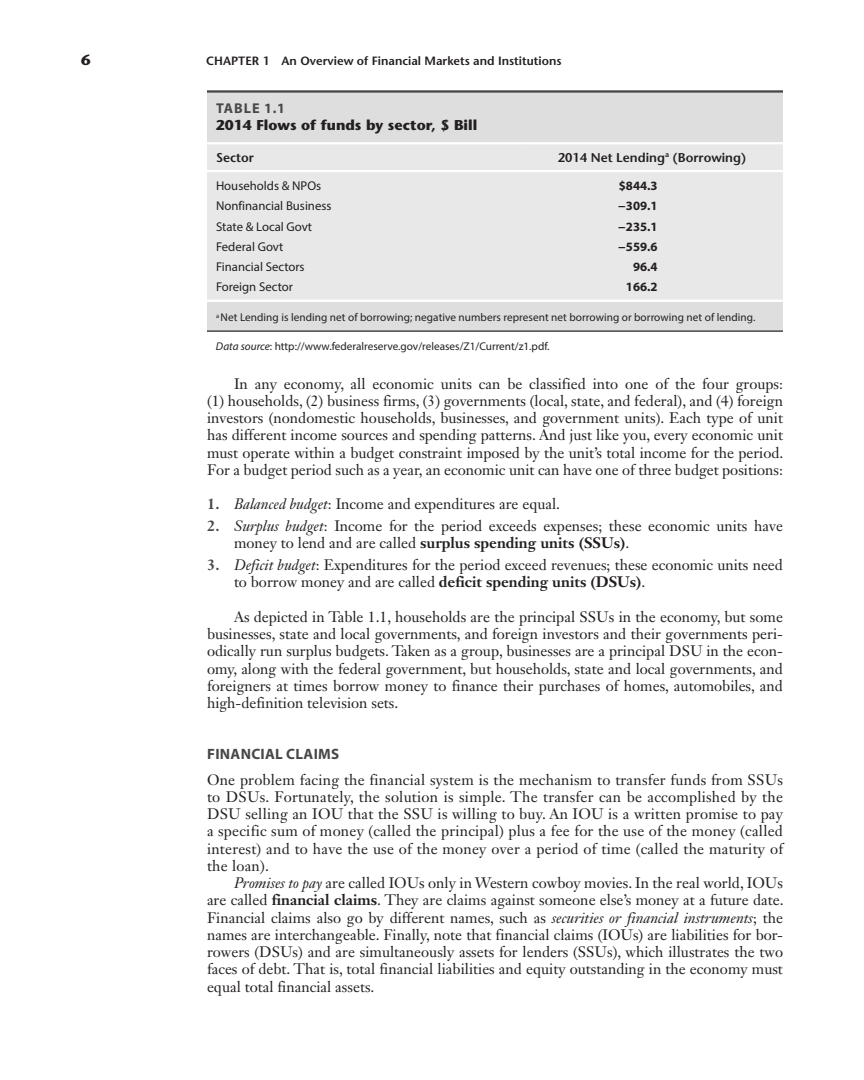
<style>
.page{position:relative;width:864px;height:1080px;background:#fff}
.page>*{position:absolute;margin:0;border:0;box-sizing:border-box;transform-origin:0 0}
.t1{font:15px/17.2px "Janson Text LT Std";color:#231f20;text-align:justify}
.t2{font:700 15px "Myriad Pro";letter-spacing:.02em;color:#484848}
.t3{font:700 15px "Stone Sans Std";color:#231f20}
.t4{font:700 14.25px "Stone Sans Std";color:#231f20}
.t5{font:700 14.25px "Myriad Pro";letter-spacing:.07em;color:#484848}
.t6{font:12.75px "Myriad Pro";color:#231f20}
.t7{font:700 12.75px "Myriad Pro";color:#231f20}
.t8{font:600 12.75px "Stone Sans Std";color:#231f20}
.t9{font:600 12px "Stone Sans Std";color:#231f20}
.t10{font:11.25px "Myriad Pro";letter-spacing:.005em;color:#231f20}
.s1{font-style:italic}
.s2{font-weight:700;color:#484848}
.s3{font-weight:700}
</style>
<div class="page">
<div style="left:207px;top:90px;width:576px;height:240px;background:#dedede"></div>
<hr style="left:207px;top:90px;width:576px;height:3px;background:#484848">
<hr style="left:207px;top:330px;width:576px;height:2px;background:#484848">
<div style="left:207px;top:144px;width:576px;height:156px;background:#e8e8e8"></div>
<hr style="left:207px;top:300px;width:314px;height:2px;background:#fff">
<hr style="left:521px;top:142px;width:262px;height:2px;background:#fff">
<hr style="left:521px;top:170px;width:262px;height:2px;background:#fff">
<hr style="left:207px;top:142px;width:314px;height:2px;background:#fff">
<hr style="left:207px;top:170px;width:314px;height:2px;background:#fff">
<hr style="left:521px;top:300px;width:262px;height:2px;background:#fff">
<p class="t3" style="left:81px;top:51px;width:11px">6</p>
<p class="t9" style="left:206px;top:54px;width:357px">CHAPTER 1 An Overview of Financial Markets and Institutions</p>
<p class="t5" style="left:216px;top:99px;width:71px">TABLE 1.1</p>
<p class="t4" style="left:216px;top:117px;width:263px">2014 Flows of funds by sector, $ Bill</p>
<p class="t8" style="left:216px;top:150px;width:39px">Sector</p>
<p class="t8" style="left:558px;top:150px;width:190px">2014 Net Lending<sup>a</sup> (Borrowing)</p>
<p class="t6" style="left:216px;top:178px;width:107px">Households &amp; NPOs</p>
<p class="t7" style="left:619px;top:178px;width:40px">$844.3</p>
<p class="t6" style="left:216px;top:198px;width:117px">Nonfinancial Business</p>
<p class="t7" style="left:618px;top:198px;width:41px">−309.1</p>
<p class="t6" style="left:216px;top:219px;width:98px">State &amp; Local Govt</p>
<p class="t7" style="left:618px;top:218px;width:41px">−235.1</p>
<p class="t6" style="left:216px;top:239px;width:69px">Federal Govt</p>
<p class="t7" style="left:618px;top:238px;width:41px">−559.6</p>
<p class="t6" style="left:216px;top:259px;width:90px">Financial Sectors</p>
<p class="t7" style="left:633px;top:259px;width:26px">96.4</p>
<p class="t6" style="left:216px;top:279px;width:78px">Foreign Sector</p>
<p class="t7" style="left:626px;top:279px;width:33px">166.2</p>
<p class="t10" style="left:216px;top:311px;width:541px"><sup>a</sup> Net Lending is lending net of borrowing; negative numbers represent net borrowing or borrowing net of lending.</p>
<p class="t10" style="left:216px;top:339px;width:335px"><span class="s1">Data source</span>: http://www.federalreserve.gov/releases/Z1/Current/z1.pdf.</p>
<p class="t1" style="left:207px;top:375px;width:578px;text-indent:27px">In any economy, all economic units can be classified into one of the four groups: (1) households, (2) business firms, (3) governments (local, state, and federal), and (4) foreign investors (nondomestic households, businesses, and government units). Each type of unit has different income sources and spending patterns. And just like you, every economic unit must operate within a budget constraint imposed by the unit’s total income for the period.<br>For a budget period such as a year, an economic unit can have one of three budget positions:</p>
<p class="t1" style="left:207px;top:495px;width:355px"><span class="s2">1.</span> <span class="s1">Balanced budget</span>: Income and expenditures are equal.</p>
<p class="t1" style="left:234px;top:517px;width:550px;text-indent:-27px"><span class="s2">2.</span> <span class="s1">Surplus budget</span>: Income for the period exceeds expenses; these economic units have money to lend and are called <span class="s3">surplus spending units (SSUs)</span>.</p>
<p class="t1" style="left:234px;top:556px;width:550px;text-indent:-27px"><span class="s2">3.</span> <span class="s1">Deficit budget</span>: Expenditures for the period exceed revenues; these economic units need to borrow money and are called <span class="s3">deficit spending units (DSUs)</span>.</p>
<p class="t1" style="left:207px;top:608px;width:578px;text-indent:27px">As depicted in Table 1.1, households are the principal SSUs in the economy, but some businesses, state and local governments, and foreign investors and their governments peri&shy;odically run surplus budgets. Taken as a group, businesses are a principal DSU in the econ&shy;omy, along with the federal government, but households, state and local governments, and foreigners at times borrow money to finance their purchases of homes, automobiles, and high‐definition television sets.</p>
<p class="t2" style="left:207px;top:744px;width:134px">FINANCIAL CLAIMS</p>
<p class="t1" style="left:207px;top:771px;width:578px">One problem facing the financial system is the mechanism to transfer funds from SSUs to DSUs. Fortunately, the solution is simple. The transfer can be accomplished by the DSU selling an IOU that the SSU is willing to buy. An IOU is a written promise to pay a specific sum of money (called the principal) plus a fee for the use of the money (called interest) and to have the use of the money over a period of time (called the maturity of the loan).</p>
<p class="t1" style="left:207px;top:874px;width:578px;text-indent:27px"><span class="s1">Promises to pay</span> are called IOUs only in Western cowboy movies. In the real world, IOUs are called <span class="s3">financial claims</span>. They are claims against someone else’s money at a future date.<br>Financial claims also go by different names, such as <span class="s1">securities or financial instruments</span>; the names are interchangeable. Finally, note that financial claims (IOUs) are liabilities for bor&shy;rowers (DSUs) and are simultaneously assets for lenders (SSUs), which illustrates the two faces of debt. That is, total financial liabilities and equity outstanding in the economy must equal total financial assets.</p>
</div>
